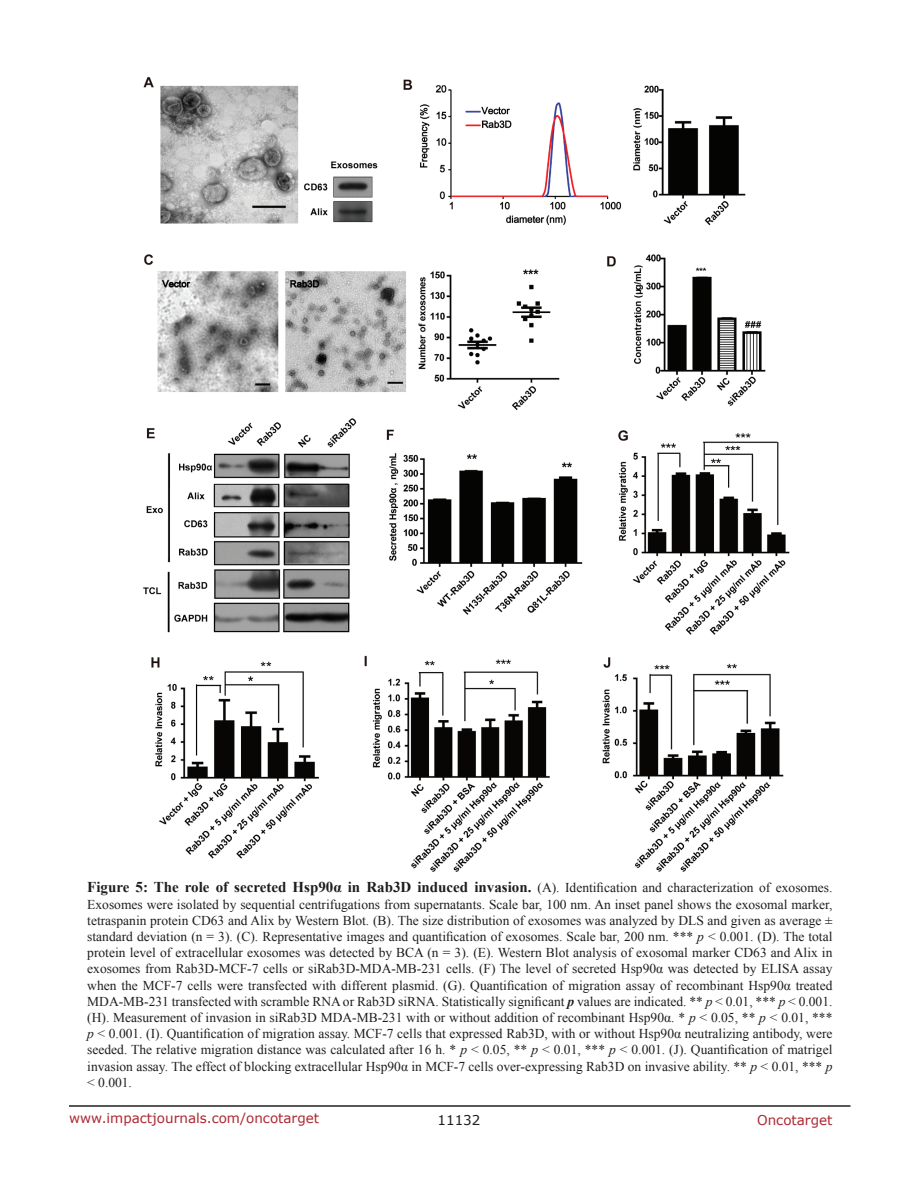
<style>
.page{position:relative;width:918px;height:1188px;background:#fff}
.page>*{position:absolute;margin:0;border:0;box-sizing:border-box;transform-origin:0 0}
.t1{font:700 15px "Times New Roman";color:#201d20}
.t2{font:13.5px/16.2px "Times New Roman";color:#201d20;text-align:justify}
.t3{font:13.5px "Verdana";color:#ac2830}
.t4{font:13.5px "Verdana";color:#201d20}
.s1{font-weight:400;font-size:13.5px}
.s2{font-style:italic}
.s3{font-weight:700;font-style:italic}
</style>
<div class="page">
<hr style="left:69px;top:1105px;width:781px;height:2px;background:#231f20">
<img style="left:144px;top:77px;width:646px;height:795px">
<p class="t1" style="left:87px;top:877px;width:747px">Figure 5: The role of secreted Hsp90α in Rab3D induced invasion. <span class="s1">(A). Identification and characterization of exosomes.</span></p>
<p class="t2" style="left:87px;top:896px;width:747px">Exosomes were isolated by sequential centrifugations from supernatants. Scale bar, 100 nm. An inset panel shows the exosomal marker, tetraspanin protein CD63 and Alix by Western Blot. (B). The size distribution of exosomes was analyzed by DLS and given as average ± standard deviation (n = 3). (C). Representative images and quantification of exosomes. Scale bar, 200 nm. *** <span class="s2">p</span> &lt; 0.001. (D). The total protein level of extracellular exosomes was detected by BCA (n = 3). (E). Western Blot analysis of exosomal marker CD63 and Alix in exosomes from Rab3D-MCF-7 cells or siRab3D-MDA-MB-231 cells. (F) The level of secreted Hsp90α was detected by ELISA assay when the MCF-7 cells were transfected with different plasmid. (G). Quantification of migration assay of recombinant Hsp90α treated MDA-MB-231 transfected with scramble RNA or Rab3D siRNA. Statistically significant <span class="s3">p</span> values are indicated. ** <span class="s2">p</span> &lt; 0.01, *** <span class="s2">p</span> &lt; 0.001. (H). Measurement of invasion in siRab3D MDA-MB-231 with or without addition of recombinant Hsp90α. * <span class="s2">p</span> &lt; 0.05, ** <span class="s2">p</span> &lt; 0.01, *** <span class="s2">p</span> &lt; 0.001. (I). Quantification of migration assay. MCF-7 cells that expressed Rab3D, with or without Hsp90α neutralizing antibody, were seeded. The relative migration distance was calculated after 16 h. * <span class="s2">p</span> &lt; 0.05, ** <span class="s2">p</span> &lt; 0.01, *** <span class="s2">p</span> &lt; 0.001. (J). Quantification of matrigel invasion assay. The effect of blocking extracellular Hsp90α in MCF-7 cells over-expressing Rab3D on invasive ability. ** <span class="s2">p</span> &lt; 0.01, *** <span class="s2">p </span>&lt; 0.001.</p>
<p class="t3" style="left:69px;top:1109px;width:252px">www.impactjournals.com/oncotarget</p>
<p class="t4" style="left:438px;top:1111px;width:44px">11132</p>
<p class="t3" style="left:757px;top:1111px;width:77px">Oncotarget</p>
</div>
